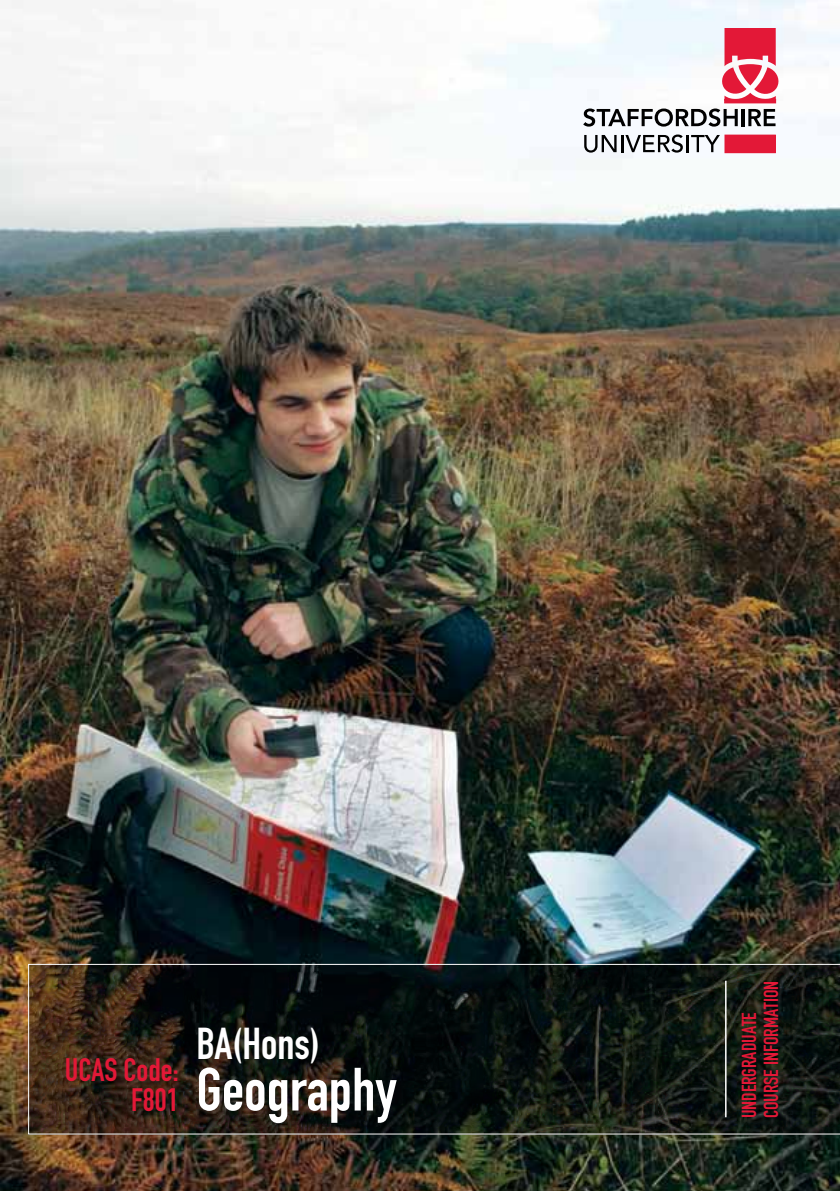
<style>
.page{position:relative;width:840px;height:1191px;background:#fff}
.page>*{position:absolute;margin:0;border:0;box-sizing:border-box;transform-origin:0 0}
.t1{font:60px "DIN Engschrift Alternate";color:#fff}
.t2{font:44px "DIN Engschrift Alternate";color:#fff}
.t3{font:32px/30px "DIN Engschrift Alternate";color:#e31837;text-align:right}
.t4{font:20px/22px "DIN Engschrift Alternate";color:#e31837}
</style>
<div class="page">
<img style="left:0;top:0;width:839px;height:1191px">
<svg style="left:28px;top:964px;width:811px;height:170px;background:#181914"></svg>
<svg style="left:584px;top:135px;width:32px;height:18px"></svg>
<hr style="left:620px;top:135px;width:3px;height:17px;background:#000">
<svg style="left:625px;top:134px;width:94px;height:19px"></svg>
<div style="left:724px;top:135px;width:50px;height:17px;background:#e31837"></div>
<div style="left:724px;top:135px;width:51px;height:18px;border:1px solid #e31837"></div>
<svg style="left:583px;top:28px;width:197px;height:99px"></svg>
<div style="left:724px;top:99px;width:51px;height:4px;border:1px solid #e31837"></div>
<hr style="left:724px;top:980px;width:2px;height:137px;background:#fff">
<h3 class="t3" style="left:65px;top:1054px;width:115px">UCAS Code:<br>F801</h3>
<h2 class="t2" style="left:196px;top:1017px;width:125px">BA(Hons)</h2>
<h1 class="t1" style="left:196px;top:1054px;width:201px">Geography</h1>
<p class="t4" style="left:738px;top:1118px;width:139px;rotate:-90deg">UNDERGRADUATE<br>COURSE INFORMATION</p>
</div>
